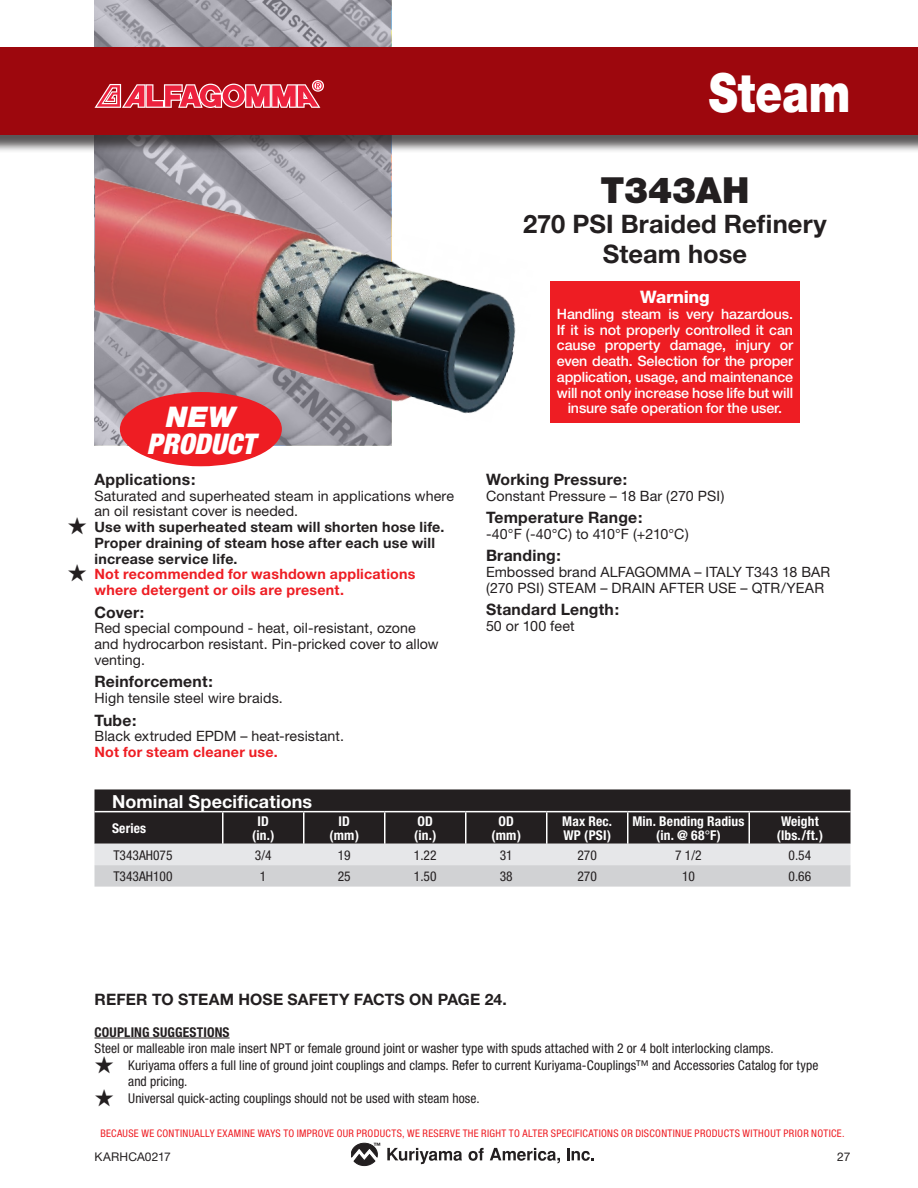
<style>
.page{position:relative;width:918px;height:1188px;background:#fff}
.page>*{position:absolute;margin:0;border:0;box-sizing:border-box;transform-origin:0 0}
.t1{font:900 54px "Helvetica Neue";color:#fff;scale:.8 1}
.t2{font:900 36px "Helvetica Neue";color:#231f20}
.t3{font:italic 900 condensed 28.5px "Helvetica Neue";color:#fff}
.t4{font:italic 900 28.5px "Helvetica Neue";color:#fff}
.t5{font:700 25.5px/30px "Helvetica Neue";letter-spacing:.005em;color:#231f20;text-align:center}
.t6{font:700 18px "Helvetica Neue";letter-spacing:.005em;color:#fff}
.t7{font:800 17.25px "Helvetica Neue";letter-spacing:-.015em;color:#fff}
.t8{font:700 15.75px "Helvetica Neue";letter-spacing:.01em;color:#231f20}
.t9{font:14.25px/15.8px "Helvetica Neue";letter-spacing:.005em;color:#231f20}
.t10{font:500 14.25px/15.8px "Helvetica Neue";letter-spacing:-.01em;color:#fff;text-align:center}
.t11{font:700 14.25px/15.8px "Helvetica Neue";letter-spacing:.015em;color:#231f20}
.t12{font:700 14.25px/15.8px "Helvetica Neue";letter-spacing:.015em;color:#ee1d23}
.t13{font:14.25px "Helvetica Neue";letter-spacing:-.025em;color:#231f20}
.t14{font:condensed 13.5px/16.5px "Helvetica Neue";letter-spacing:.005em;color:#231f20}
.t15{font:700 condensed 13.5px/13.5px "Helvetica Neue";letter-spacing:.01em;color:#fff;text-align:center}
.t16{font:700 condensed 13.5px "Helvetica Neue";letter-spacing:.015em;color:#231f20}
.t17{font:12px "Helvetica Neue";letter-spacing:.01em;color:#231f20}
.t18{font:condensed 10.5px "Helvetica Neue";letter-spacing:.03em;color:#ee1d23}
.t19{font:700 7.35px "Helvetica Neue";color:#231f20}
.s1{font-weight:400}
</style>
<div class="page">
<img style="left:94px;top:0;width:298px;height:446px">
<svg style="left:351px;top:1143px;width:27px;height:23px"></svg>
<svg style="left:387px;top:1148px;width:75px;height:16px"></svg>
<svg style="left:469px;top:1148px;width:15px;height:13px"></svg>
<svg style="left:490px;top:1148px;width:70px;height:15px"></svg>
<svg style="left:567px;top:1148px;width:27px;height:13px"></svg>
<div style="left:550px;top:281px;width:250px;height:142px;background:#ee1d23"></div>
<hr style="left:94px;top:1038px;width:136px;height:1px;background:#231f20">
<svg style="left:94px;top:789px;width:756px;height:98px;background:#797778"></svg>
<hr style="left:748px;top:812px;width:2px;height:32px;background:#fff">
<hr style="left:546px;top:812px;width:2px;height:32px;background:#fff">
<hr style="left:627px;top:812px;width:1px;height:32px;background:#fff">
<hr style="left:222px;top:812px;width:2px;height:32px;background:#fff">
<hr style="left:303px;top:812px;width:1px;height:32px;background:#fff">
<hr style="left:384px;top:812px;width:2px;height:32px;background:#fff">
<hr style="left:465px;top:812px;width:1px;height:32px;background:#fff">
<hr style="left:94px;top:811px;width:129px;height:1px;background:#fff">
<hr style="left:223px;top:811px;width:81px;height:1px;background:#fff">
<hr style="left:304px;top:811px;width:81px;height:1px;background:#fff">
<hr style="left:385px;top:811px;width:81px;height:1px;background:#fff">
<hr style="left:466px;top:811px;width:81px;height:1px;background:#fff">
<hr style="left:547px;top:811px;width:81px;height:1px;background:#fff">
<hr style="left:628px;top:811px;width:121px;height:1px;background:#fff">
<hr style="left:749px;top:811px;width:101px;height:1px;background:#fff">
<img style="left:95px;top:162px;width:421px;height:268px">
<div style="left:0;top:50px;width:918px;height:104px;background:#231f20;opacity:.75"></div>
<div style="left:0;top:47px;width:918px;height:88px;background:#9d070d"></div>
<svg style="left:94px;top:80px;width:230px;height:28px"></svg>
<div style="left:121px;top:393px;width:160px;height:73px;background:#ee1d23;border-radius:50%"></div>
<div style="left:120px;top:392px;width:162px;height:74px;border:2px solid #ee1d23;border-radius:50%"></div>
<h3 class="t4" style="left:166px;top:399px;width:71px">NEW</h3>
<h3 class="t3" style="left:147px;top:426px;width:110px">PRODUCT</h3>
<p class="t8" style="left:94px;top:469px;width:102px">Applications:</p>
<p class="t9" style="left:94px;top:487px;width:361px">Saturated and superheated steam in applications where an oil resistant cover is needed.</p>
<p class="t11" style="left:94px;top:519px;width:352px">Use with superheated steam will shorten hose life.<br>Proper draining of steam hose after each use will increase service life.</p>
<p class="t12" style="left:94px;top:566px;width:322px">Not recommended for washdown applications where detergent or oils are present.</p>
<p class="t8" style="left:94px;top:602px;width:51px">Cover:</p>
<p class="t9" style="left:94px;top:620px;width:346px">Red special compound - heat, oil-resistant, ozone and hydrocarbon resistant. Pin-pricked cover to allow venting.</p>
<p class="t8" style="left:94px;top:672px;width:120px">Reinforcement:</p>
<p class="t9" style="left:94px;top:690px;width:190px">High tensile steel wire braids.</p>
<p class="t8" style="left:94px;top:710px;width:44px">Tube:</p>
<p class="t9" style="left:94px;top:728px;width:251px">Black extruded EPDM – heat-resistant.</p>
<p class="t12" style="left:94px;top:744px;width:185px">Not for steam cleaner use.</p>
<h1 class="t1" style="left:709px;top:60px;width:179px">Steam</h1>
<h2 class="t2" style="left:600px;top:169px;width:151px">T343AH</h2>
<h3 class="t5" style="left:523px;top:208px;width:305px">270 PSI Braided Refinery<br>Steam hose</h3>
<p class="t7" style="left:640px;top:287px;width:71px">Warning</p>
<p class="t10" style="left:557px;top:306px;width:238px">Handling steam is very hazardous.<br>If it is not properly controlled it can cause property damage, injury or even death. Selection for the proper application, usage, and maintenance will not only increase hose life but will insure safe operation for the user.</p>
<p class="t8" style="left:486px;top:469px;width:143px">Working Pressure:</p>
<p class="t9" style="left:486px;top:487px;width:240px">Constant Pressure – 18 Bar (270 PSI)</p>
<p class="t8" style="left:486px;top:508px;width:158px">Temperature Range:</p>
<p class="t13" style="left:486px;top:525px;width:204px">-40°F (-40°C) to 410°F (+210°C)</p>
<p class="t8" style="left:486px;top:546px;width:77px">Branding:</p>
<p class="t9" style="left:486px;top:564px;width:346px">Embossed brand ALFAGOMMA – ITALY T343 18 BAR (270 PSI) STEAM – DRAIN AFTER USE – QTR/YEAR</p>
<p class="t8" style="left:486px;top:600px;width:135px">Standard Length:</p>
<p class="t9" style="left:486px;top:618px;width:90px">50 or 100 feet</p>
<h3 class="t6" style="left:112px;top:790px;width:202px">Nominal Specifications</h3>
<p class="t15" style="left:112px;top:821px;width:36px">Series</p>
<p class="t15" style="left:252px;top:814px;width:24px">ID (in.)</p>
<p class="t15" style="left:329px;top:814px;width:31px">ID (mm)</p>
<p class="t15" style="left:414px;top:814px;width:24px;text-align:left">OD (in.)</p>
<p class="t15" style="left:491px;top:814px;width:31px">OD (mm)</p>
<p class="t15" style="left:562px;top:814px;width:51px;text-align:left">Max Rec.<br>WP (PSI)</p>
<p class="t15" style="left:633px;top:814px;width:113px">Min. Bending Radius (in. @ 68<span class="s1">°</span>F)</p>
<p class="t15" style="left:777px;top:814px;width:48px">Weight (lbs./ft.)</p>
<p class="t14" style="left:113px;top:847px;width:61px">T343AH075</p>
<p class="t14" style="left:255px;top:847px;width:18px">3/4</p>
<p class="t14" style="left:338px;top:847px;width:14px">19</p>
<p class="t14" style="left:414px;top:847px;width:24px">1.22</p>
<p class="t14" style="left:500px;top:847px;width:14px">31</p>
<p class="t14" style="left:578px;top:847px;width:21px">270</p>
<p class="t14" style="left:675px;top:847px;width:28px">7 1/2</p>
<p class="t14" style="left:789px;top:847px;width:24px">0.54</p>
<p class="t14" style="left:113px;top:868px;width:61px">T343AH100</p>
<p class="t14" style="left:260px;top:868px;width:8px">1</p>
<p class="t14" style="left:338px;top:868px;width:14px">25</p>
<p class="t14" style="left:414px;top:868px;width:24px">1.50</p>
<p class="t14" style="left:500px;top:868px;width:14px">38</p>
<p class="t14" style="left:578px;top:868px;width:21px">270</p>
<p class="t14" style="left:682px;top:868px;width:14px">10</p>
<p class="t14" style="left:789px;top:868px;width:24px">0.66</p>
<p class="t8" style="left:94px;top:989px;width:414px">REFER TO STEAM HOSE SAFETY FACTS ON PAGE 24.</p>
<p class="t16" style="left:94px;top:1024px;width:137px">COUPLING SUGGESTIONS</p>
<p class="t14" style="left:94px;top:1040px;width:681px">Steel or malleable iron male insert NPT or female ground joint or washer type with spuds attached with 2 or 4 bolt interlocking clamps.</p>
<p class="t14" style="left:128px;top:1057px;width:692px;text-indent:-34px">★ Kuriyama offers a full line of ground joint couplings and clamps. Refer to current Kuriyama-Couplings™ and Accessories Catalog for type and pricing.</p>
<p class="t14" style="left:94px;top:1090px;width:387px">★ Universal quick-acting couplings should not be used with steam hose.</p>
<p class="t18" style="left:100px;top:1127px;width:746px">BECAUSE WE CONTINUALLY EXAMINE WAYS TO IMPROVE OUR PRODUCTS, WE RESERVE THE RIGHT TO ALTER SPECIFICATIONS OR DISCONTINUE PRODUCTS WITHOUT PRIOR NOTICE.</p>
<p class="t17" style="left:94px;top:1150px;width:78px">KARHCA0217</p>
<p class="t17" style="left:837px;top:1150px;width:15px">27</p>
<p class="t19" style="left:373px;top:1141px;width:9px">™</p>
</div>
